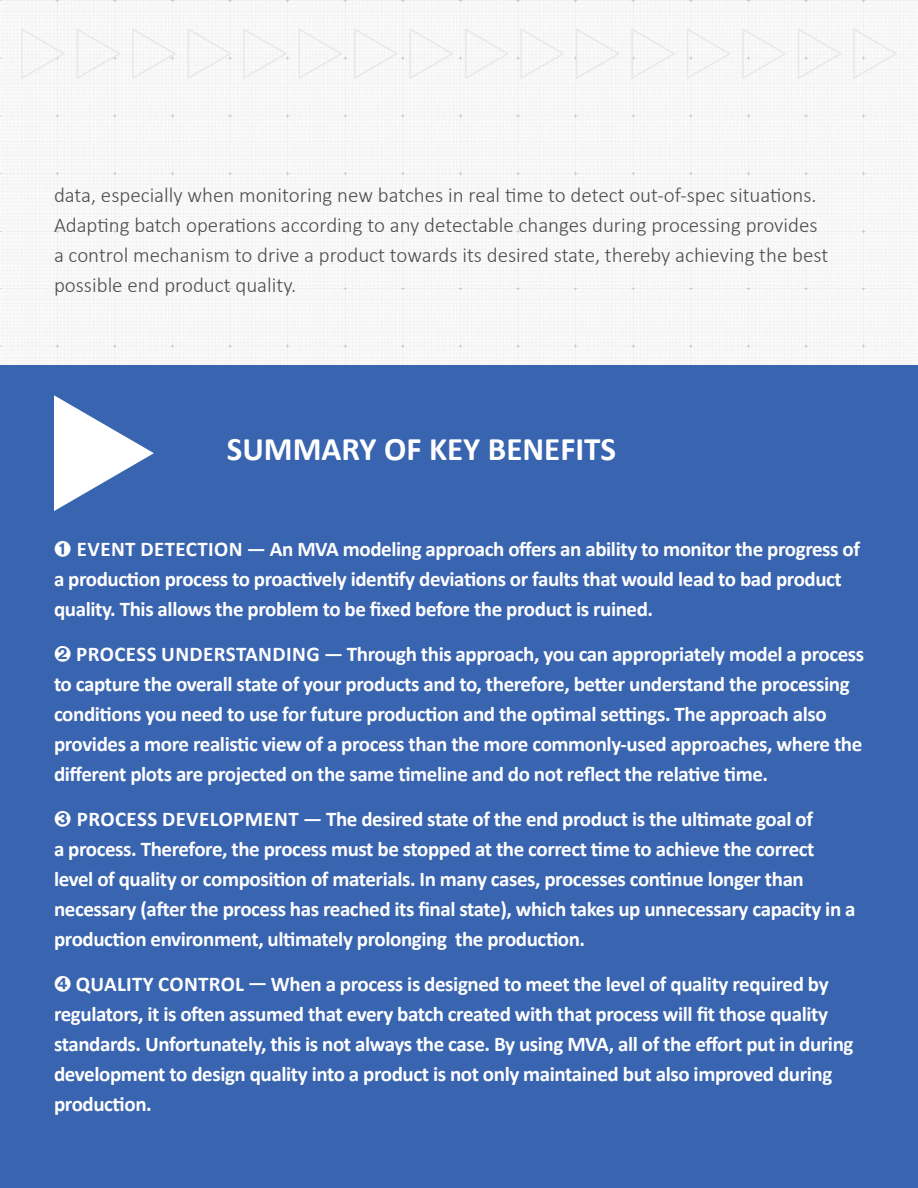
<style>
.page{position:relative;width:918px;height:1188px;background:#fff}
.page>*{position:absolute;margin:0;border:0;box-sizing:border-box;transform-origin:0 0}
.t1{font:700 33px "Calibri";color:#fff}
.t2{font:700 21px/30px "Calibri";letter-spacing:-.02em;color:#fff}
.t3{font:300 21px/30px "Calibri";color:#4d4d4f}
</style>
<div class="page">
<img style="left:0;top:0;width:918px;height:365px">
<div style="left:0;top:365px;width:918px;height:823px;background:#3964af"></div>
<svg style="left:54px;top:395px;width:100px;height:116px"></svg>
<svg style="left:20px;top:27px;width:47px;height:54px"></svg>
<svg style="left:75px;top:27px;width:48px;height:54px"></svg>
<svg style="left:131px;top:27px;width:47px;height:54px"></svg>
<svg style="left:186px;top:27px;width:47px;height:54px"></svg>
<svg style="left:242px;top:27px;width:47px;height:54px"></svg>
<svg style="left:297px;top:27px;width:47px;height:54px"></svg>
<svg style="left:353px;top:27px;width:47px;height:54px"></svg>
<svg style="left:408px;top:27px;width:47px;height:54px"></svg>
<svg style="left:464px;top:27px;width:47px;height:54px"></svg>
<svg style="left:519px;top:27px;width:47px;height:54px"></svg>
<svg style="left:575px;top:27px;width:47px;height:54px"></svg>
<svg style="left:630px;top:27px;width:47px;height:54px"></svg>
<svg style="left:685px;top:27px;width:48px;height:54px"></svg>
<svg style="left:741px;top:27px;width:47px;height:54px"></svg>
<svg style="left:796px;top:27px;width:48px;height:54px"></svg>
<svg style="left:852px;top:27px;width:47px;height:54px"></svg>
<p class="t3" style="left:54px;top:180px;width:776px">data, especially when monitoring new batches in real time to detect out-of-spec situations.<br>Adapting batch operations according to any detectable changes during processing provides a control mechanism to drive a product towards its desired state, thereby achieving the best possible end product quality.</p>
<h1 class="t1" style="left:227px;top:428px;width:391px">SUMMARY OF KEY BENEFITS</h1>
<p class="t2" style="left:54px;top:534px;width:808px;text-indent:23px">EVENT DETECTION — An MVA modeling approach offers an ability to monitor the progress of a production process to proactively identify deviations or faults that would lead to bad product quality. This allows the problem to be fixed before the product is ruined.</p>
<p class="t2" style="left:54px;top:639px;width:812px;text-indent:22px">PROCESS UNDERSTANDING — Through this approach, you can appropriately model a process to capture the overall state of your products and to, therefore, better understand the processing conditions you need to use for future production and the optimal settings. The approach also provides a more realistic view of a process than the more commonly-used approaches, where the different plots are projected on the same timeline and do not reflect the relative time.</p>
<p class="t2" style="left:54px;top:804px;width:803px;text-indent:23px">PROCESS DEVELOPMENT — The desired state of the end product is the ultimate goal of<br>a process. Therefore, the process must be stopped at the correct time to achieve the correct level of quality or composition of materials. In many cases, processes continue longer than necessary (after the process has reached its final state), which takes up unnecessary capacity in a production environment, ultimately prolonging the production.</p>
<p class="t2" style="left:54px;top:969px;width:801px;text-indent:22px">QUALITY CONTROL — When a process is designed to meet the level of quality required by regulators, it is often assumed that every batch created with that process will fit those quality standards. Unfortunately, this is not always the case. By using MVA, all of the effort put in during development to design quality into a product is not only maintained but also improved during production.</p>
</div>
